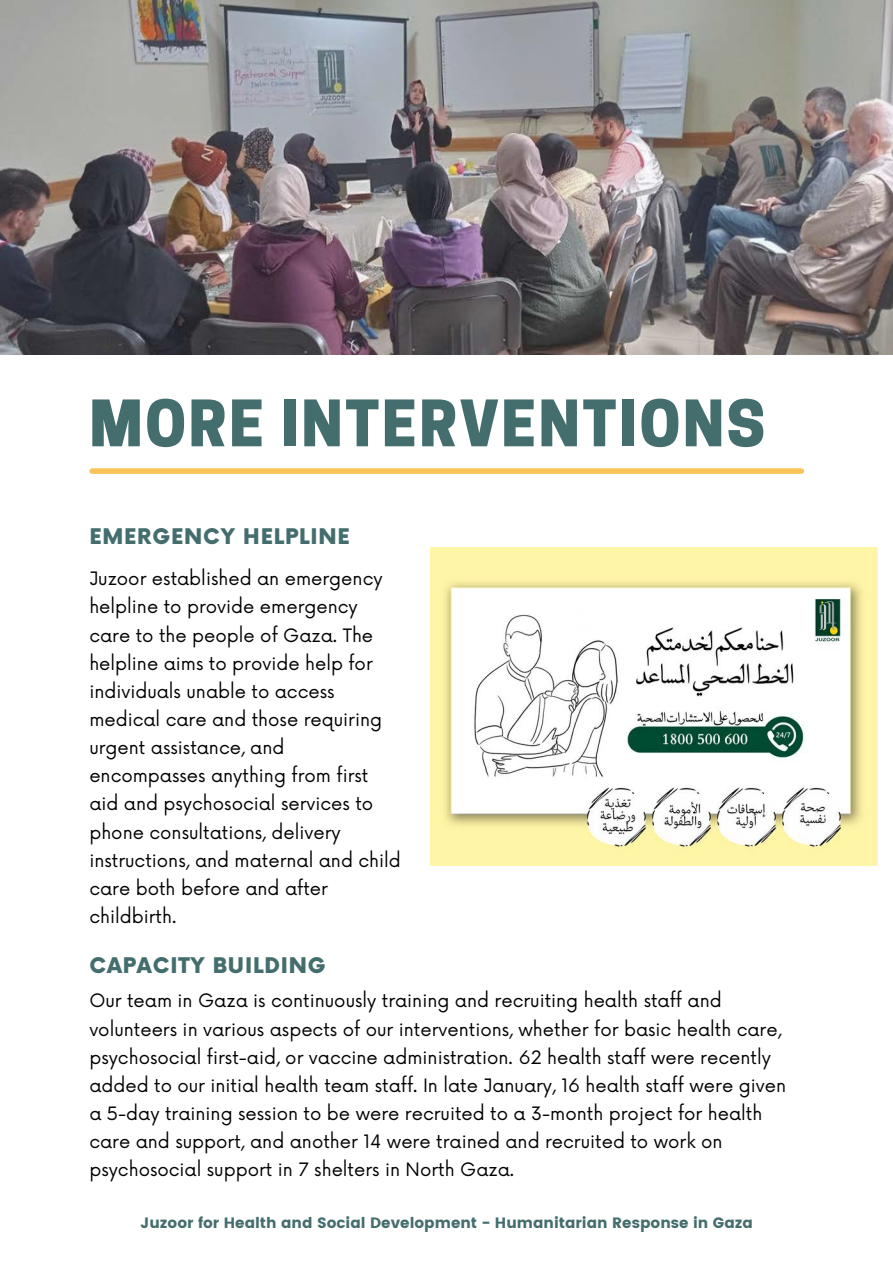
<style>
.page{position:relative;width:893px;height:1264px;background:#fff}
.page>*{position:absolute;margin:0;border:0;box-sizing:border-box;transform-origin:0 0}
.t1{font:800 60px "Cooper Hewitt";letter-spacing:.04em;color:#446d6d}
.t2{font:900 21px "Now";letter-spacing:.04em;color:#446d6d}
.t3{font:18px/28.2px "Now";color:#000}
.t4{font:15px "Poppins";color:#446d6d}
</style>
<div class="page">
<div style="left:92px;top:468px;width:709px;height:6px;background:#fbc458"></div>
<img style="left:0;top:0;width:892px;height:354px">
<img style="left:431px;top:547px;width:446px;height:318px">
<h1 class="t1" style="left:89px;top:401px;width:677px">MORE INTERVENTIONS</h1>
<p class="t2" style="left:89px;top:525px;width:262px">EMERGENCY HELPLINE</p>
<h2 class="t3" style="left:89px;top:565px;width:313px">Juzoor established an emergency helpline to provide emergency care to the people of Gaza. The helpline aims to provide help for individuals unable to access medical care and those requiring urgent assistance, and encompasses anything from first aid and psychosocial services to phone consultations, delivery instructions, and maternal and child care both before and after childbirth.</h2>
<h2 class="t2" style="left:89px;top:953px;width:238px">CAPACITY BUILDING</h2>
<h3 class="t3" style="left:89px;top:987px;width:698px">Our team in Gaza is continuously training and recruiting health staff and volunteers in various aspects of our interventions, whether for basic health care, psychosocial first-aid, or vaccine administration. 62 health staff were recently added to our initial health team staff. In late January, 16 health staff were given a 5-day training session to be were recruited to a 3-month project for health care and support, and another 14 were trained and recruited to work on psychosocial support in 7 shelters in North Gaza.</h3>
<h3 class="t4" style="left:140px;top:1213px;width:614px">Juzoor for Health and Social Development - Humanitarian Response in Gaza</h3>
</div>
